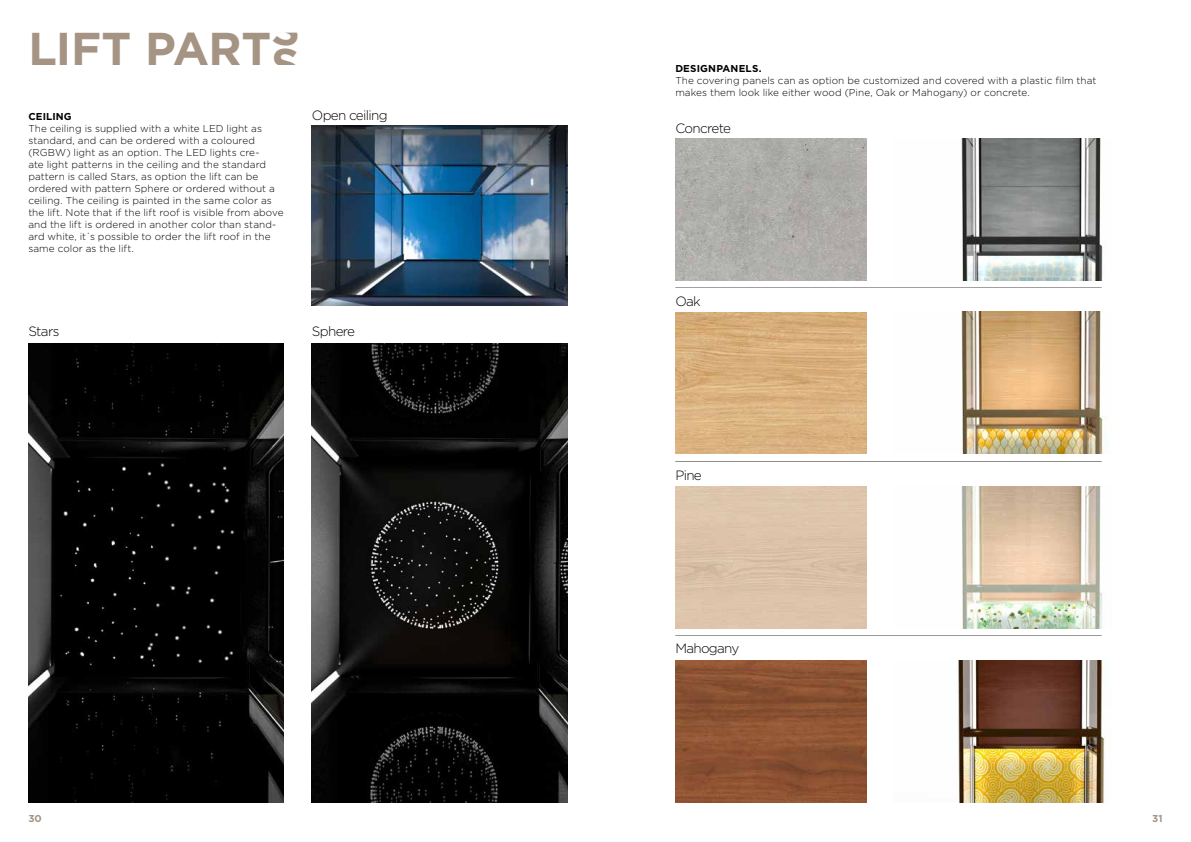
<style>
.page{position:relative;width:1191px;height:842px;background:#fff}
.page>*{position:absolute;margin:0;border:0;box-sizing:border-box;transform-origin:0 0}
.t1{font:700 46px "Gotham";letter-spacing:-.01em;color:#a59483}
.t2{font:300 13.5px "Gotham";letter-spacing:-.05em;color:#000}
.t3{font:300 10px/12px "Gotham";letter-spacing:.005em;color:#000}
.t4{font:700 10px "Gotham";letter-spacing:.015em;color:#000}
.t5{font:700 10px "Gotham";color:#a59483}
.s1{font-family:"Aritco Letter Lift"}
</style>
<div class="page">
<img style="left:675px;top:139px;width:191px;height:141px">
<img style="left:675px;top:660px;width:191px;height:142px">
<img style="left:675px;top:312px;width:191px;height:142px">
<img style="left:958px;top:660px;width:148px;height:142px">
<img style="left:961px;top:138px;width:145px;height:142px">
<img style="left:961px;top:312px;width:147px;height:142px">
<img style="left:961px;top:486px;width:141px;height:143px">
<hr style="left:675px;top:287px;width:426px;height:1px;background:#878787">
<hr style="left:675px;top:461px;width:426px;height:1px;background:#878787">
<hr style="left:675px;top:635px;width:426px;height:1px;background:#878787">
<img style="left:312px;top:126px;width:255px;height:179px">
<img style="left:28px;top:343px;width:255px;height:459px">
<img style="left:312px;top:343px;width:255px;height:459px">
<h1 class="t1" style="left:28px;top:18px;width:273px">LIFT PART<span class="s1">S</span></h1>
<p class="t4" style="left:28px;top:110px;width:45px">CEILING</p>
<p class="t3" style="left:28px;top:122px;width:257px">The ceiling is supplied with a white LED light as standard, and can be ordered with a coloured (RGBW) light as an option. The LED lights cre-<br>ate light patterns in the ceiling and the standard pattern is called Stars, as option the lift can be ordered with pattern Sphere or ordered without a ceiling. The ceiling is painted in the same color as the lift. Note that if the lift roof is visible from above and the lift is ordered in another color than stand&shy;ard white, it´s possible to order the lift roof in the same color as the lift.</p>
<h2 class="t2" style="left:312px;top:107px;width:77px">Open ceiling</h2>
<h2 class="t2" style="left:28px;top:323px;width:33px">Stars</h2>
<h2 class="t2" style="left:312px;top:323px;width:45px">Sphere</h2>
<p class="t4" style="left:675px;top:62px;width:88px">DESIGNPANELS.</p>
<p class="t3" style="left:675px;top:74px;width:422px">The covering panels can as option be customized and covered with a plastic film that makes them look like either wood (Pine, Oak or Mahogany) or concrete.</p>
<h2 class="t2" style="left:675px;top:119px;width:57px">Concrete</h2>
<h2 class="t2" style="left:675px;top:293px;width:27px">Oak</h2>
<h2 class="t2" style="left:675px;top:467px;width:28px">Pine</h2>
<h2 class="t2" style="left:675px;top:640px;width:66px">Mahogany</h2>
<p class="t5" style="left:28px;top:811px;width:15px">30</p>
<p class="t5" style="left:1152px;top:811px;width:12px">31</p>
</div>
